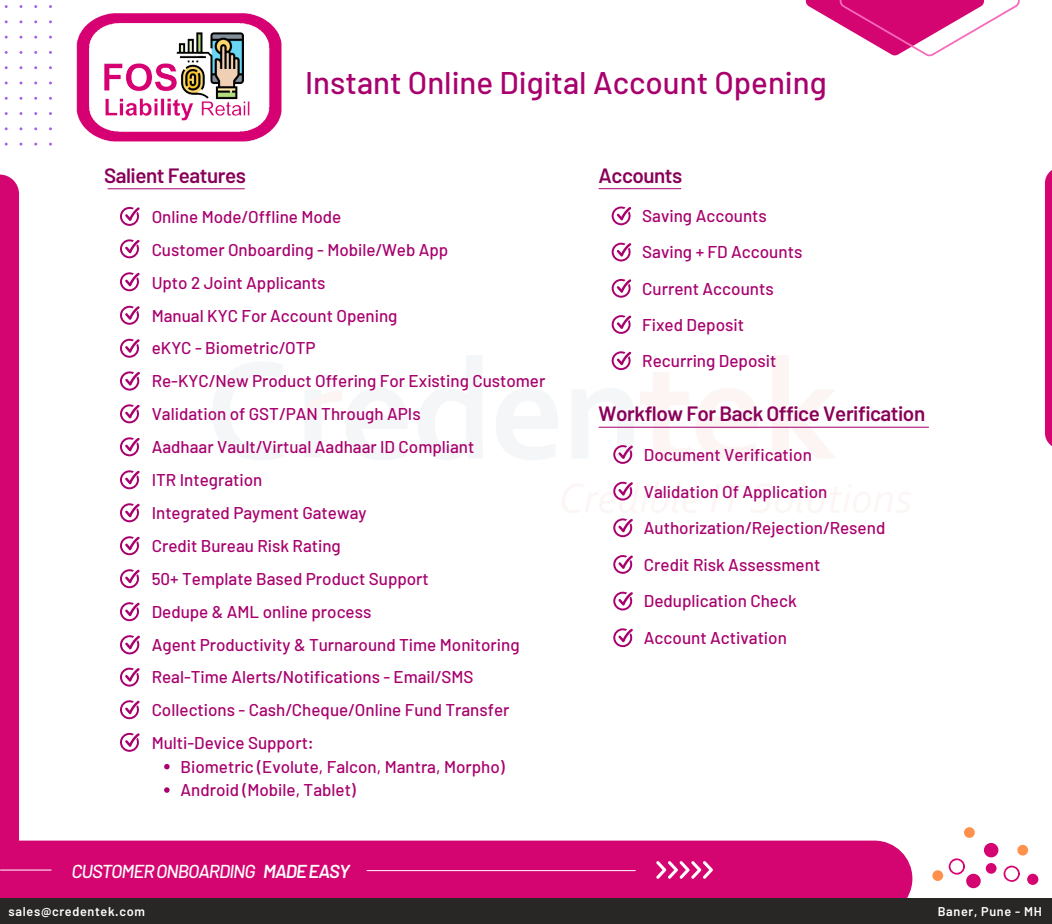
<style>
.page{position:relative;width:1052px;height:924px;background:#fff}
.page>*{position:absolute;margin:0;border:0;box-sizing:border-box;transform-origin:0 0}
.t1{font:500 31.25px "Barlow";color:#a8016e}
.t2{font:600 20.62px "Barlow";letter-spacing:-.025em;color:#890059}
.t3{font:italic 500 18.62px "Barlow";letter-spacing:-.05em;color:#fff}
.t4{font:500 17.12px/36.6px "Barlow";color:#a8016e}
.t5{font:500 17px/23.4px "Barlow";color:#a8016e}
.t6{font:600 12.62px "Barlow";letter-spacing:.05em;color:#fff}
.s1{font-weight:600}
</style>
<div class="page">
<div style="left:0;top:174px;width:19px;height:666px;background:#d40571"></div>
<svg style="left:4px;top:5px;width:48px;height:140px"></svg>
<div style="left:0;top:840px;width:912px;height:57px;background:#d40571"></div>
<div style="left:0;top:897px;width:1052px;height:26px;background:#292626"></div>
<hr style="left:367px;top:870px;width:268px;height:1px;background:#fff">
<hr style="left:0;top:869px;width:51px;height:1px;background:#fff">
<svg style="left:656px;top:860px;width:57px;height:18px"></svg>
<svg style="left:806px;top:0;width:214px;height:56px"></svg>
<div style="left:1045px;top:170px;width:7px;height:276px;background:#d40571"></div>
<div style="left:1017px;top:844px;width:11px;height:11px;background:#ff914d;border-radius:50%"></div>
<div style="left:932px;top:870px;width:11px;height:10px;background:#ff914d;border-radius:50%"></div>
<div style="left:964px;top:827px;width:11px;height:10px;background:#ff914d;border-radius:50%"></div>
<div style="left:986px;top:863px;width:10px;height:10px;background:#d40571;border-radius:50%"></div>
<div style="left:966px;top:873px;width:15px;height:15px;background:#d40571;border-radius:50%"></div>
<div style="left:984px;top:842px;width:14px;height:15px;background:#d40571;border-radius:50%"></div>
<svg style="left:1003px;top:865px;width:17px;height:16px"></svg>
<svg style="left:948px;top:858px;width:17px;height:16px"></svg>
<div style="left:1027px;top:873px;width:11px;height:11px;background:#d40571;border-radius:50%"></div>
<hr style="left:108px;top:188px;width:137px;height:1px;background:#a8016e">
<hr style="left:599px;top:188px;width:82px;height:1px;background:#a8016e">
<svg style="left:612px;top:206px;width:19px;height:19px"></svg>
<svg style="left:612px;top:315px;width:19px;height:19px"></svg>
<svg style="left:612px;top:351px;width:19px;height:19px"></svg>
<svg style="left:120px;top:207px;width:20px;height:19px"></svg>
<svg style="left:120px;top:339px;width:20px;height:19px"></svg>
<svg style="left:120px;top:306px;width:20px;height:19px"></svg>
<svg style="left:120px;top:569px;width:20px;height:19px"></svg>
<svg style="left:120px;top:503px;width:20px;height:19px"></svg>
<svg style="left:120px;top:437px;width:20px;height:19px"></svg>
<svg style="left:120px;top:602px;width:20px;height:19px"></svg>
<svg style="left:120px;top:371px;width:20px;height:19px"></svg>
<svg style="left:120px;top:635px;width:20px;height:19px"></svg>
<svg style="left:164px;top:764px;width:6px;height:5px"></svg>
<svg style="left:164px;top:787px;width:6px;height:5px"></svg>
<svg style="left:120px;top:732px;width:20px;height:19px"></svg>
<svg style="left:120px;top:239px;width:20px;height:19px"></svg>
<img style="left:76px;top:13px;width:206px;height:129px">
<svg style="left:120px;top:404px;width:20px;height:19px"></svg>
<svg style="left:120px;top:667px;width:20px;height:19px"></svg>
<svg style="left:120px;top:700px;width:20px;height:19px"></svg>
<svg style="left:120px;top:470px;width:20px;height:19px"></svg>
<svg style="left:120px;top:536px;width:20px;height:19px"></svg>
<hr style="left:599px;top:427px;width:330px;height:1px;background:#a8016e">
<svg style="left:613px;top:481px;width:20px;height:19px"></svg>
<svg style="left:613px;top:518px;width:20px;height:19px"></svg>
<svg style="left:613px;top:555px;width:20px;height:18px"></svg>
<svg style="left:613px;top:591px;width:20px;height:19px"></svg>
<svg style="left:613px;top:628px;width:20px;height:19px"></svg>
<svg style="left:120px;top:272px;width:20px;height:19px"></svg>
<svg style="left:612px;top:243px;width:19px;height:18px"></svg>
<svg style="left:612px;top:279px;width:19px;height:19px"></svg>
<svg style="left:613px;top:445px;width:20px;height:19px"></svg>
<h1 class="t1" style="left:305px;top:63px;width:523px">Instant Online Digital Account Opening</h1>
<p class="t2" style="left:104px;top:162px;width:143px">Salient Features</p>
<p class="t2" style="left:599px;top:162px;width:85px">Accounts</p>
<p class="t4" style="left:642px;top:197px;width:126px">Saving Accounts</p>
<p class="t5" style="left:152px;top:204px;width:191px">Online Mode/Offline Mode</p>
<p class="t5" style="left:152px;top:237px;width:298px">Customer Onboarding - Mobile/Web App</p>
<p class="t5" style="left:152px;top:270px;width:175px">Upto 2 Joint Applicants</p>
<p class="t5" style="left:152px;top:303px;width:247px">Manual KYC For Account Opening</p>
<p class="t5" style="left:152px;top:335px;width:166px">eKYC - Biometric/OTP</p>
<p class="t5" style="left:152px;top:368px;width:395px">Re-KYC/New Product Offering For Existing Customer</p>
<p class="t5" style="left:152px;top:401px;width:270px">Validation of GST/PAN Through APIs</p>
<p class="t5" style="left:152px;top:434px;width:324px">Aadhaar Vault/Virtual Aadhaar ID Compliant</p>
<p class="t5" style="left:152px;top:467px;width:112px">ITR Integration</p>
<p class="t5" style="left:152px;top:500px;width:216px">Integrated Payment Gateway</p>
<p class="t5" style="left:152px;top:533px;width:191px">Credit Bureau Risk Rating</p>
<p class="t5" style="left:152px;top:566px;width:279px">50+ Template Based Product Support</p>
<p class="t5" style="left:152px;top:599px;width:221px">Dedupe &amp; AML online process</p>
<p class="t5" style="left:152px;top:632px;width:369px">Agent Productivity &amp; Turnaround Time Monitoring</p>
<p class="t5" style="left:152px;top:660px;width:359px;line-height:32.6px">Real-Time Alerts/Notifications - Email/SMS<br>Collections - Cash/Cheque/Online Fund Transfer</p>
<p class="t5" style="left:152px;top:730px;width:164px">Multi-Device Support:</p>
<p class="t5" style="left:181px;top:754px;width:326px">Biometric (Evolute, Falcon, Mantra, Morpho)<br>Android (Mobile, Tablet)</p>
<p class="t3" style="left:71px;top:859px;width:280px">CUSTOMERONBOARDING <span class="s1">MADEEASY</span></p>
<p class="t4" style="left:642px;top:233px;width:162px;line-height:36.1px">Saving + FD Accounts<br>Current Accounts</p>
<p class="t4" style="left:642px;top:306px;width:136px;line-height:36.1px">Fixed Deposit<br>Recurring Deposit</p>
<p class="t2" style="left:599px;top:401px;width:328px">Workflow For Back Office Verification</p>
<p class="t4" style="left:644px;top:435px;width:243px">Document Verification<br>Validation Of Application<br>Authorization/Rejection/Resend<br>Credit Risk Assessment<br>Deduplication Check<br>Account Activation</p>
<p class="t6" style="left:9px;top:903px;width:138px">sales@credentek.com</p>
<p class="t6" style="left:938px;top:903px;width:106px">Baner, Pune - MH</p>
</div>
